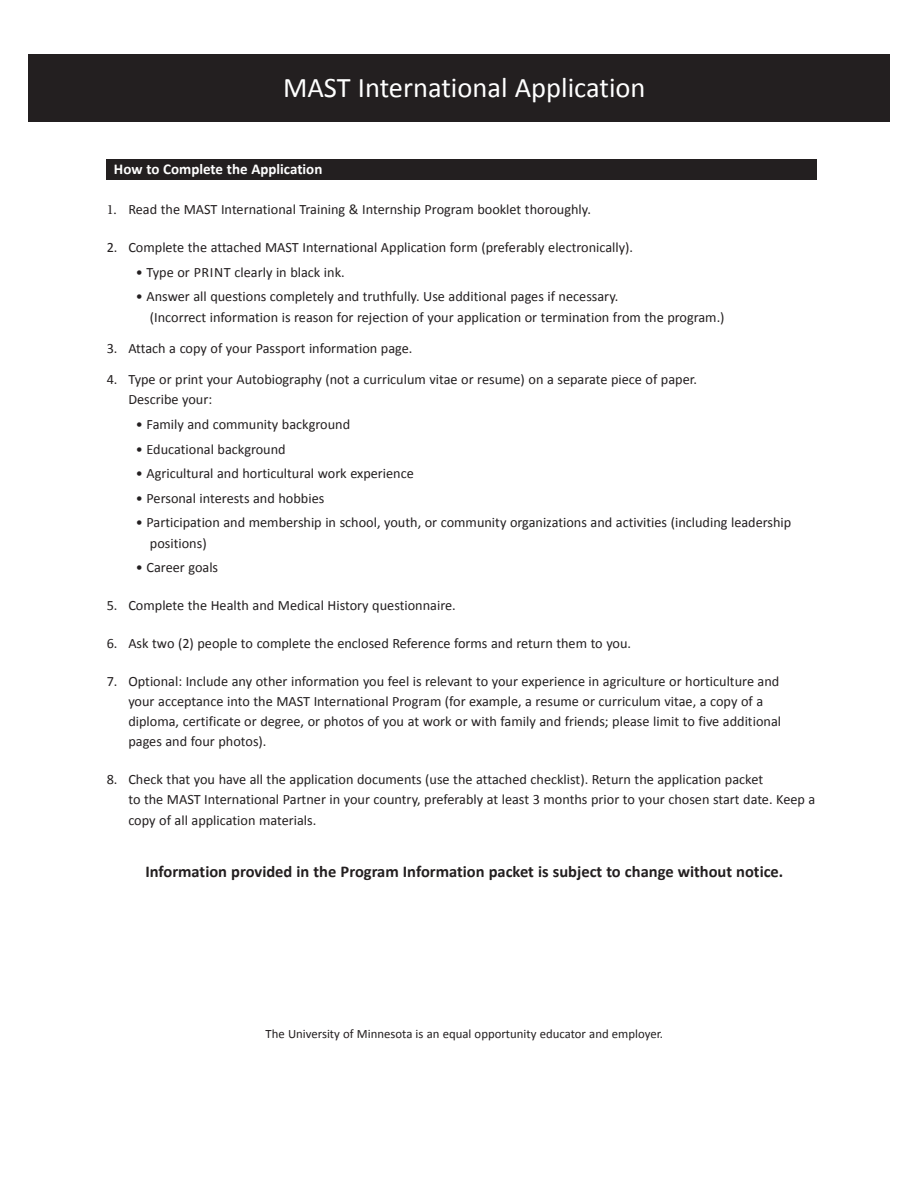
<style>
.page{position:relative;width:918px;height:1188px;background:#fff}
.page>*{position:absolute;margin:0;border:0;box-sizing:border-box;transform-origin:0 0}
.Small_Head{font:28.5px "Calibri";color:#fff}
.Body_Text{font:700 16.5px "Calibri";color:#231f20}
.Body_Subheads{font:700 15px "Calibri";color:#fff}
.Body_Text-2{font:14.25px/20.2px "Calibri";color:#231f20}
.Body_Text-3{font:12.75px "Calibri";color:#231f20}
.s1{font-family:"Minion Pro"}
</style>
<div class="page">
<div style="left:29px;top:54px;width:861px;height:68px;background:#231f20"></div>
<div style="left:106px;top:159px;width:711px;height:21px;background:#231f20"></div>
<p class="Small_Head" style="left:283px;top:69px;width:364px">MAST International Application</p>
<p class="Body_Subheads" style="left:114px;top:160px;width:210px">How to Complete the Application</p>
<p class="Body_Text-2" style="left:107px;top:200px;width:486px"><span class="s1">1.</span> Read the MAST International Training &amp; Internship Program booklet thoroughly.</p>
<p class="Body_Text-2" style="left:107px;top:237px;width:528px">2. Complete the attached MAST International Application form (preferably electronically).</p>
<p class="Body_Text-2" style="left:136px;top:262px;width:210px">• Type or PRINT clearly in black ink.</p>
<p class="Body_Text-2" style="left:150px;top:287px;width:576px;text-indent:-14px">• Answer all questions completely and truthfully. Use additional pages if necessary.<br>(Incorrect information is reason for rejection of your application or termination from the program.)</p>
<p class="Body_Text-2" style="left:107px;top:338px;width:307px">3. Attach a copy of your Passport information page.</p>
<p class="Body_Text-2" style="left:128px;top:369px;width:570px;text-indent:-22px">4. Type or print your Autobiography (not a curriculum vitae or resume) on a separate piece of paper.<br>Describe your:</p>
<p class="Body_Text-2" style="left:136px;top:414px;width:216px">• Family and community background</p>
<p class="Body_Text-2" style="left:136px;top:439px;width:151px">• Educational background</p>
<p class="Body_Text-2" style="left:136px;top:463px;width:280px">• Agricultural and horticultural work experience</p>
<p class="Body_Text-2" style="left:136px;top:488px;width:190px">• Personal interests and hobbies</p>
<p class="Body_Text-2" style="left:150px;top:513px;width:643px;text-indent:-14px">• Participation and membership in school, youth, or community organizations and activities (including leadership positions)</p>
<p class="Body_Text-2" style="left:136px;top:557px;width:84px">• Career goals</p>
<p class="Body_Text-2" style="left:107px;top:595px;width:351px">5. Complete the Health and Medical History questionnaire.</p>
<p class="Body_Text-2" style="left:107px;top:633px;width:526px">6. Ask two (2) people to complete the enclosed Reference forms and return them to you.</p>
<p class="Body_Text-2" style="left:128px;top:671px;width:654px;text-indent:-22px">7. Optional: Include any other information you feel is relevant to your experience in agriculture or horticulture and your acceptance into the MAST International Program (for example, a resume or curriculum vitae, a copy of a diploma, certificate or degree, or photos of you at work or with family and friends; please limit to five additional pages and four photos).</p>
<p class="Body_Text-2" style="left:128px;top:769px;width:689px;text-indent:-22px">8. Check that you have all the application documents (use the attached checklist). Return the application packet<br>to the MAST International Partner in your country, preferably at least 3 months prior to your chosen start date. Keep a copy of all application materials.</p>
<p class="Body_Text" style="left:145px;top:861px;width:639px">Information provided in the Program Information packet is subject to change without notice.</p>
<p class="Body_Text-3" style="left:266px;top:1025px;width:399px">The University of Minnesota is an equal opportunity educator and employer.</p>
</div>
